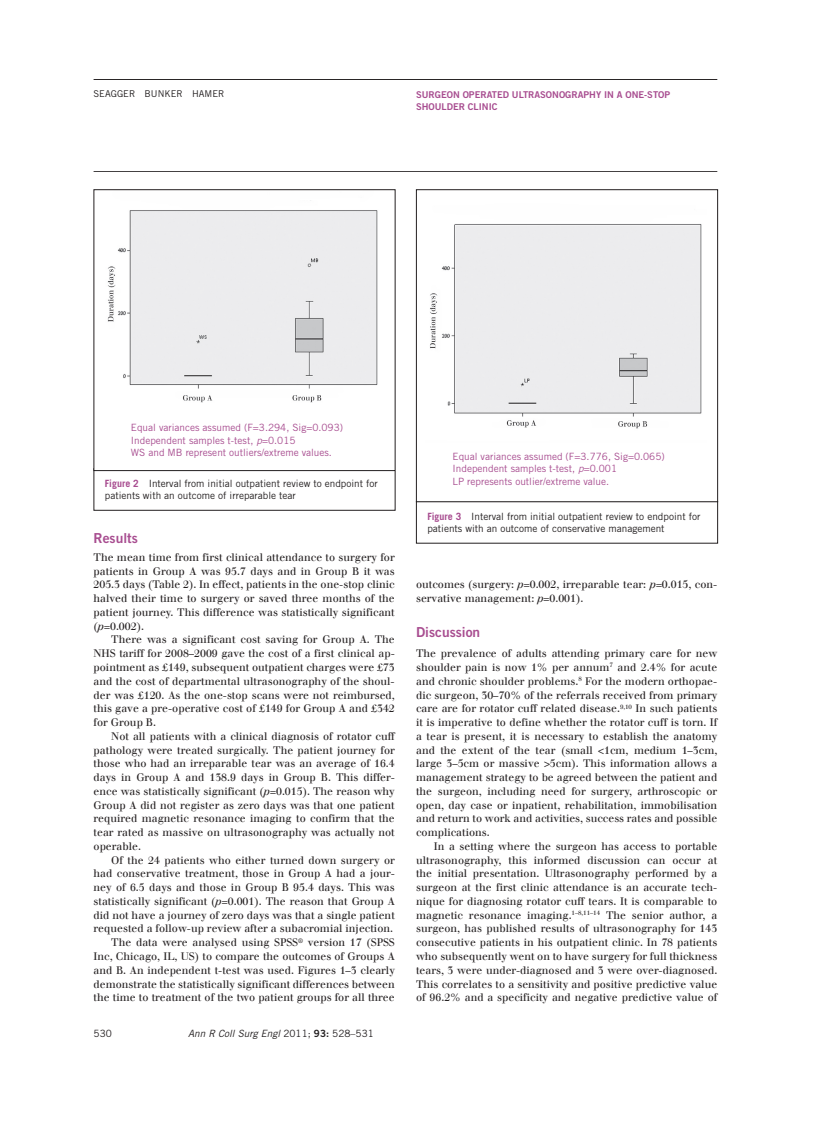
<style>
.page{position:relative;width:818px;height:1127px;background:#fff}
.page>*{position:absolute;margin:0;border:0;box-sizing:border-box;transform-origin:0 0}
.t1{font:13.75px "Trade Gothic LT Std Bd 2";color:#a84d90}
.t2{font:10.62px/13.8px "Walbaum Com";color:#231f20;text-align:justify}
.t3{font:10px/12.5px "Trade Gothic LT Std";color:#a84d90}
.t4{font:10px/12.5px "Trade Gothic LT Std";color:#231f20}
.t5{font:italic 10px "Trade Gothic LT Std";color:#231f20}
.t6{font:9.38px "Trade Gothic LT Std Bd 2";color:#a84d90}
.t7{font:9.38px "Trade Gothic LT Std";color:#231f20}
.s1{font-style:italic}
.s2{font-weight:700;color:#a84d90}
.s3{font-style:normal}
.s4{font-family:"Trade Gothic LT Std Bd 2";font-style:normal}
</style>
<div class="page">
<img style="left:107px;top:200px;width:271px;height:203px">
<div style="left:94px;top:189px;width:301px;height:282px;border:1px solid #231f20"></div>
<img style="left:430px;top:224px;width:272px;height:205px">
<div style="left:416px;top:189px;width:302px;height:313px;border:1px solid #231f20"></div>
<hr style="left:94px;top:79px;width:623px;height:1px;background:#231f20">
<hr style="left:94px;top:171px;width:623px;height:1px;background:#231f20">
<p class="t7" style="left:94px;top:88px;width:12px">Seagger</p>
<p class="t7" style="left:145px;top:88px;width:13px">Bunker</p>
<p class="t7" style="left:192px;top:88px;width:14px">Hamer</p>
<p class="t6" style="left:416px;top:88px;width:20px">SURGEON</p>
<p class="t6" style="left:463px;top:88px;width:7px">OPERATED</p>
<p class="t6" style="left:512px;top:88px;width:14px">ULTRASONOGRAPH</p>
<p class="t6" style="left:596px;top:88px;width:37px">Y IN AONE</p>
<p class="t6" style="left:644px;top:88px;width:10px">-STOP</p>
<p class="t6" style="left:416px;top:101px;width:8px">SHO</p>
<p class="t6" style="left:435px;top:101px;width:14px">ULDER</p>
<p class="t6" style="left:468px;top:101px;width:6px">CLINIC</p>
<p class="t3" style="left:131px;top:421px;width:214px">Equal variances assumed (F=3.294, Sig=0.093)<br>Independent samples t-test, <span class="s1">p</span>=0.015<br>WS and MB represent outliers/extreme values.</p>
<p class="t4" style="left:105px;top:477px;width:275px"><span class="s2">Figure 2</span> Interval from initial outpatient review to endpoint for patients with an outcome of irreparable tear</p>
<p class="t1" style="left:94px;top:529px;width:46px">RESULTS</p>
<p class="t2" style="left:94px;top:550px;width:303px">The mean time from first clinical attendance to surgery for patients in Group A was 95.7 days and in Group B it was 205.3 days (Table 2). In effect, patients in the one-stop clinic halved their time to surgery or saved three months of the patient journey. This difference was statistically significant (<span class="s1">p</span>=0.002).</p>
<p class="t2" style="left:94px;top:632px;width:303px;text-indent:18px">There was a significant cost saving for Group A. The NHS tariff for 2008–2009 gave the cost of a first clinical ap&shy;pointment as £149, subsequent outpatient charges were £73 and the cost of departmental ultrasonography of the shoul&shy;der was £120. As the one-stop scans were not reimbursed, this gave a pre-operative cost of £149 for Group A and £342 for Group B.</p>
<p class="t2" style="left:94px;top:729px;width:303px;text-indent:18px">Not all patients with a clinical diagnosis of rotator cuff pathology were treated surgically. The patient journey for those who had an irreparable tear was an average of 16.4 days in Group A and 138.9 days in Group B. This differ&shy;ence was statistically significant (<span class="s1">p</span>=0.015). The reason why Group A did not register as zero days was that one patient required magnetic resonance imaging to confirm that the tear rated as massive on ultrasonography was actually not operable.</p>
<p class="t2" style="left:94px;top:852px;width:303px;text-align:right">Of the 24 patients who either turned down surgery or had conservative treatment, those in Group A had a jour&shy;ney of 6.5 days and those in Group B 95.4 days. This was statistically significant (<span class="s1">p</span>=0.001). The reason that Group A did not have a journey of zero days was that a single patient requested a follow-up review after a subacromial injection.<br>The data were analysed using SPSS<sup>®</sup> version 17 (SPSS Inc, Chicago, IL, US) to compare the outcomes of Groups A and B. An independent t-test was used. Figures 1–3 clearly demonstrate the statistically significant differences between the time to treatment of the two patient groups for all three</p>
<p class="t4" style="left:94px;top:1026px;width:20px">530</p>
<p class="t5" style="left:188px;top:1026px;width:187px">Ann R Coll Surg Engl <span class="s3">2011;</span> <span class="s4">93:</span> <span class="s3">528–531</span></p>
<p class="t3" style="left:453px;top:449px;width:214px">Equal variances assumed (F=3.776, Sig=0.065)<br>Independent samples t-test, <span class="s1">p</span>=0.001<br>LP represents outlier/extreme value.</p>
<p class="t4" style="left:427px;top:509px;width:275px"><span class="s2">Figure 3</span> Interval from initial outpatient review to endpoint for patients with an outcome of conservative management</p>
<p class="t2" style="left:416px;top:577px;width:303px">outcomes (surgery: <span class="s1">p</span>=0.002, irreparable tear: <span class="s1">p</span>=0.015, con&shy;servative management: <span class="s1">p</span>=0.001).</p>
<p class="t1" style="left:416px;top:623px;width:66px">DISCUSSION</p>
<p class="t2" style="left:416px;top:646px;width:303px">The prevalence of adults attending primary care for new shoulder pain is now 1% per annum<sup>7</sup> and 2.4% for acute and chronic shoulder problems.<sup>8</sup> For the modern orthopae&shy;dic surgeon, 30–70% of the referrals received from primary care are for rotator cuff related disease.<sup>9,10</sup> In such patients it is imperative to define whether the rotator cuff is torn. If a tear is present, it is necessary to establish the anatomy and the extent of the tear (small &lt;1cm, medium 1–3cm, large 3–5cm or massive &gt;5cm). This information allows a management strategy to be agreed between the patient and the surgeon, including need for surgery, arthroscopic or open, day case or inpatient, rehabilitation, immobilisation and return to work and activities, success rates and possible complications.</p>
<p class="t2" style="left:416px;top:839px;width:303px;text-indent:18px">In a setting where the surgeon has access to portable ultrasonography, this informed discussion can occur at the initial presentation. Ultrasonography performed by a surgeon at the first clinic attendance is an accurate tech&shy;nique for diagnosing rotator cuff tears. It is comparable to magnetic resonance imaging.<sup>1–8,11–14</sup> The senior author, a surgeon, has published results of ultrasonography for 143 consecutive patients in his outpatient clinic. In 78 patients who subsequently went on to have surgery for full thickness tears, 3 were under-diagnosed and 3 were over-diagnosed.<br>This correlates to a sensitivity and positive predictive value of 96.2% and a specificity and negative predictive value of</p>
</div>
